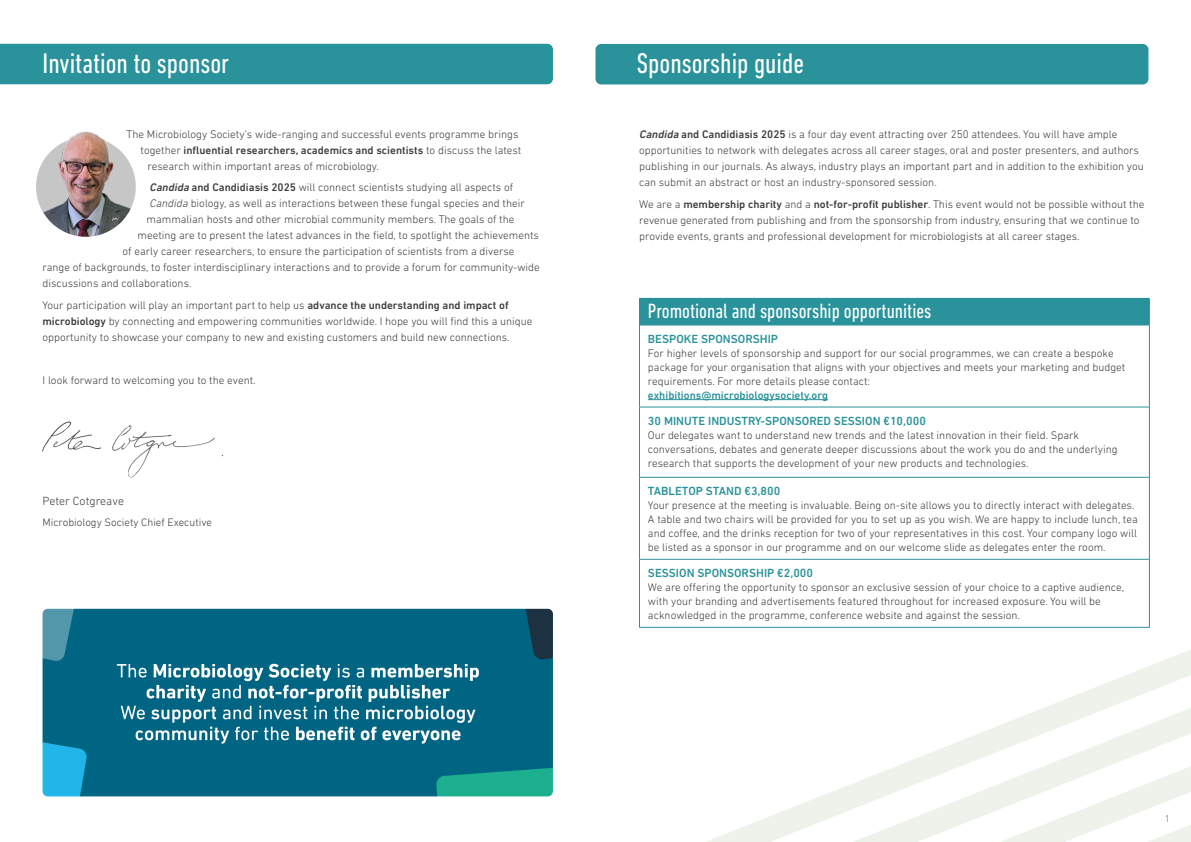
<style>
.page{position:relative;width:1191px;height:842px;background:#fff}
.page>*{position:absolute;margin:0;border:0;box-sizing:border-box;transform-origin:0 0}
.t1{font:condensed 29px "DIN Next LT Pro";color:#fff}
.t2{font:condensed 21px "DIN Next LT Pro";color:#fff}
.t3{font:500 12px "DIN Next LT Pro";color:#2a929a}
.t4{font:300 12px "DIN Next LT Pro";color:#3c3c3b}
.t5{font:300 11.2px/14px "DIN Next LT Pro";color:#3c3c3b}
.t6{font:500 11.2px "DIN Next LT Pro";color:#3c3c3b}
.t7{font:500 11.2px "DIN Next LT Pro";color:#2a929a}
.t8{font:300 11px "DIN Next LT Pro";color:#3c3c3b}
.t9{font:300 10px "DIN Next LT Pro";color:#706f6f}
.s1{font-weight:300}
.s2{font-weight:500;font-style:italic}
.s3{font-weight:500}
.s4{font-style:italic}
</style>
<div class="page">
<img style="left:37px;top:131px;width:99px;height:106px">
<div style="left:0;top:44px;width:553px;height:40px;background:#2a929a"></div>
<div style="left:595px;top:44px;width:553px;height:40px;background:#2a929a;border-radius:6px"></div>
<img style="left:42px;top:421px;width:181px;height:57px">
<img style="left:43px;top:609px;width:468px;height:187px">
<div style="left:639px;top:298px;width:510px;height:27px;background:#2a929a"></div>
<svg style="left:1149px;top:299px;width:1px;height:26px"></svg>
<hr style="left:639px;top:325px;width:1px;height:82px;background:#2a929a">
<hr style="left:639px;top:325px;width:510px;height:1px;background:#2a929a">
<hr style="left:1149px;top:325px;width:1px;height:82px;background:#2a929a">
<hr style="left:639px;top:407px;width:1px;height:70px;background:#2a929a">
<hr style="left:639px;top:407px;width:510px;height:1px;background:#2a929a">
<hr style="left:1149px;top:407px;width:1px;height:70px;background:#2a929a">
<hr style="left:639px;top:477px;width:1px;height:82px;background:#2a929a">
<hr style="left:639px;top:477px;width:510px;height:1px;background:#2a929a">
<hr style="left:1149px;top:477px;width:1px;height:82px;background:#2a929a">
<hr style="left:648px;top:399px;width:180px;height:1px;background:#2a929a">
<svg style="left:511px;top:485px;width:639px;height:312px"></svg>
<svg style="left:618px;top:498px;width:573px;height:344px"></svg>
<h1 class="t1" style="left:43px;top:46px;width:188px">Invitation to sponsor</h1>
<h1 class="t1" style="left:637px;top:47px;width:169px">Sponsorship guide</h1>
<p class="t5" style="left:127px;top:127px;width:393px">The Microbiology Society’s wide-ranging and successful events programme brings</p>
<p class="t6" style="left:141px;top:143px;width:382px"><span class="s1">together</span> influential researchers, academics and scientists <span class="s1">to discuss the latest</span></p>
<p class="t5" style="left:148px;top:159px;width:233px">research within important areas of microbiology.</p>
<p class="t5" style="left:150px;top:180px;width:365px"><span class="s2">Candida</span> <span class="s3">and Candidiasis 2025</span> will connect scientists studying all aspects of</p>
<p class="t5" style="left:150px;top:196px;width:377px"><span class="s4">Candida</span> biology, as well as interactions between these fungal species and their</p>
<p class="t5" style="left:147px;top:212px;width:369px">mammalian hosts and other microbial community members. The goals of the</p>
<p class="t5" style="left:138px;top:228px;width:403px">meeting are to present the latest advances in the field, to spotlight the achievements</p>
<p class="t5" style="left:123px;top:244px;width:393px">of early career researchers, to ensure the participation of scientists from a diverse</p>
<p class="t5" style="left:43px;top:260px;width:499px">range of backgrounds, to foster interdisciplinary interactions and to provide a forum for community-wide</p>
<p class="t5" style="left:43px;top:276px;width:150px">discussions and collaborations.</p>
<p class="t5" style="left:43px;top:297px;width:491px;line-height:16px">Your participation will play an important part to help us <span class="s3">advance the understanding and impact of microbiology</span> by connecting and empowering communities worldwide. I hope you will find this a unique opportunity to showcase your company to new and existing customers and build new connections.</p>
<p class="t5" style="left:43px;top:373px;width:215px">I look forward to welcoming you to the event.</p>
<p class="t4" style="left:43px;top:494px;width:83px">Peter Cotgreave</p>
<p class="t8" style="left:43px;top:516px;width:171px">Microbiology Society Chief Executive</p>
<p class="t5" style="left:639px;top:127px;width:506px;line-height:16px"><span class="s2">Candida</span> <span class="s3">and Candidiasis 2025</span> is a four day event attracting over 250 attendees. You will have ample opportunities to network with delegates across all career stages, oral and poster presenters, and authors publishing in our journals. As always, industry plays an important part and in addition to the exhibition you can submit an abstract or host an industry-sponsored session.</p>
<p class="t5" style="left:639px;top:196px;width:507px;line-height:16px">We are a <span class="s3">membership charity</span> and a <span class="s3">not-for-profit publisher</span>. This event would not be possible without the revenue generated from publishing and from the sponsorship from industry, ensuring that we continue to provide events, grants and professional development for microbiologists at all career stages.</p>
<h2 class="t2" style="left:648px;top:299px;width:285px">Promotional and sponsorship opportunities</h2>
<p class="t3" style="left:648px;top:331px;width:132px">BESPOKE SPONSORSHIP</p>
<p class="t5" style="left:648px;top:346px;width:479px">For higher levels of sponsorship and support for our social programmes, we can create a bespoke package for your organisation that aligns with your objectives and meets your marketing and budget requirements. For more details please contact:</p>
<p class="t7" style="left:648px;top:388px;width:181px">exhibitions@microbiologysociety.org</p>
<p class="t3" style="left:648px;top:413px;width:279px">30 MINUTE INDUSTRY-SPONSORED SESSION €10,000</p>
<p class="t5" style="left:648px;top:428px;width:471px">Our delegates want to understand new trends and the latest innovation in their field. Spark conversations, debates and generate deeper discussions about the work you do and the underlying research that supports the development of your new products and technologies.</p>
<p class="t3" style="left:648px;top:484px;width:134px">TABLETOP STAND €3,800</p>
<p class="t5" style="left:648px;top:498px;width:491px">Your presence at the meeting is invaluable. Being on-site allows you to directly interact with delegates.<br>A table and two chairs will be provided for you to set up as you wish. We are happy to include lunch, tea and coffee, and the drinks reception for two of your representatives in this cost. Your company logo will be listed as a sponsor in our programme and on our welcome slide as delegates enter the room.</p>
<p class="t3" style="left:648px;top:566px;width:167px">SESSION SPONSORSHIP €2,000</p>
<p class="t5" style="left:648px;top:580px;width:477px">We are offering the opportunity to sponsor an exclusive session of your choice to a captive audience, with your branding and advertisements featured throughout for increased exposure. You will be acknowledged in the programme, conference website and against the session.</p>
<p class="t9" style="left:1164px;top:812px;width:7px">1</p>
</div>
